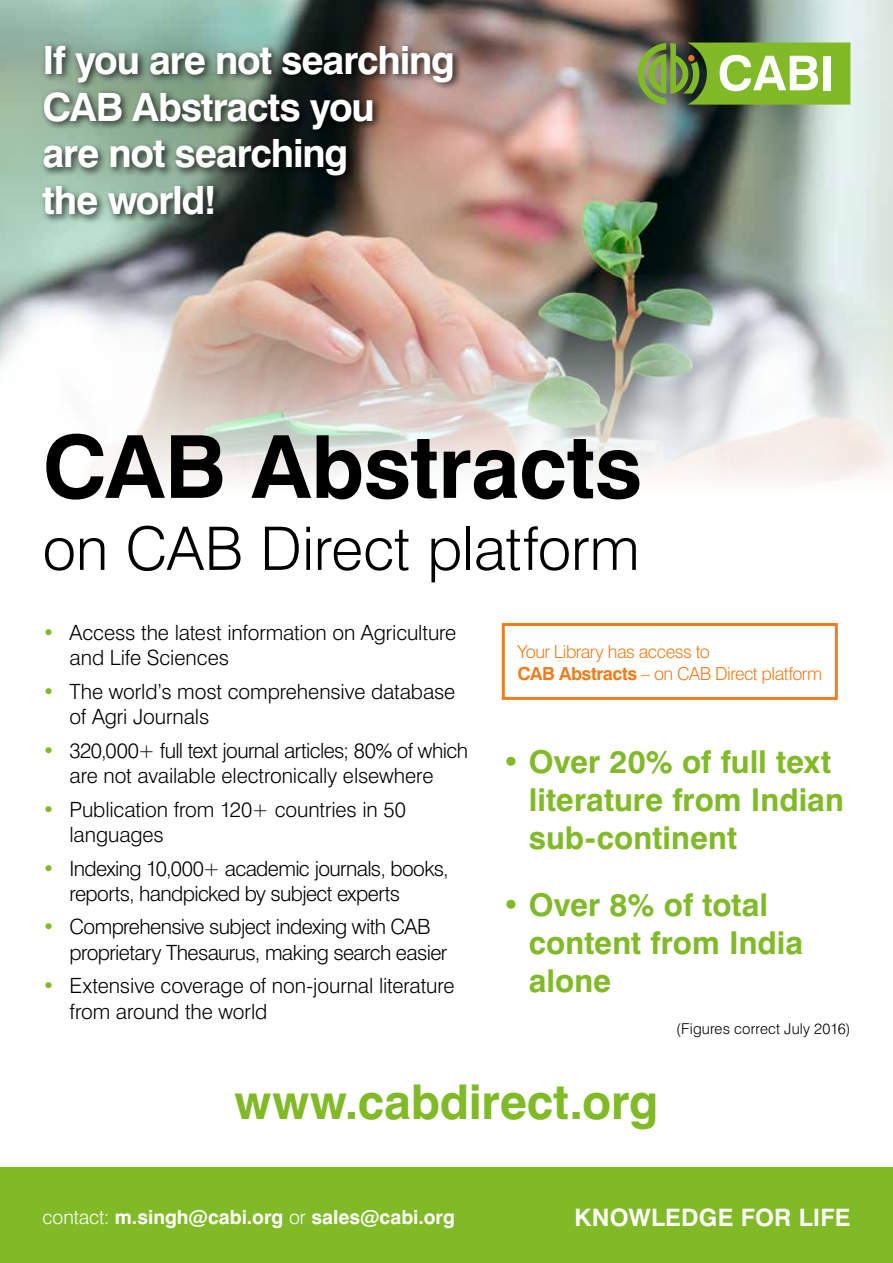
<style>
.page{position:relative;width:893px;height:1263px;background:#fff}
.page>*{position:absolute;margin:0;border:0;box-sizing:border-box;transform-origin:0 0}
.t1{font:700 87px "Swiss 721 BT";letter-spacing:-.005em;color:#000}
.t2{font:300 60px "Swiss 721 BT";letter-spacing:-.005em;color:#000}
.t3{font:700 48px "Swiss 721 BT";letter-spacing:-.005em;color:#80ba27}
.t4{font:700 39px/46.8px "Swiss 721 BT";letter-spacing:-.03em;color:#fff}
.t5{font:700 31.5px/37.8px "Swiss 721 BT";color:#80ba27}
.t6{font:700 24px "Swiss 721 BT";letter-spacing:.01em;color:#fff}
.t7{font:300 21px/25.2px "Swiss 721 BT";letter-spacing:-.01em;color:#000}
.t8{font:300 21px/25.2px "Swiss 721 BT";letter-spacing:-.03em;color:#000}
.t9{font:700 19.5px "Swiss 721 BT";color:#fff}
.t10{font:300 18px/21.6px "Swiss 721 BT";letter-spacing:-.03em;color:#ef7d1b}
.t11{font:300 15px "Swiss 721 BT";letter-spacing:.01em;color:#000}
.s1{color:#80ba27}
.s2{font-weight:700}
.s3{font-weight:300}
</style>
<div class="page">
<img style="left:0;top:0;width:893px;height:272px">
<div style="left:0;top:1167px;width:893px;height:96px;background:#80ba27"></div>
<img style="left:0;top:272px;width:893px;height:210px">
<svg style="left:638px;top:43px;width:212px;height:62px"></svg>
<div style="left:824px;top:56px;width:7px;height:34px;background:#fff"></div>
<div style="left:39px;top:42px;width:424px;height:183px;background:#000;opacity:.75"></div>
<div style="left:502px;top:623px;width:336px;height:77px;border:3px solid #ef7d1b"></div>
<h3 class="t4" style="left:43px;top:36px;width:414px">If you are not searching<br>CAB Abstracts you<br>are not searching<br>the world!</h3>
<h1 class="t1" style="left:43px;top:414px;width:601px">CAB Abstracts</h1>
<h2 class="t2" style="left:43px;top:512px;width:599px">on CAB Direct platform</h2>
<p class="t7" style="left:70px;top:620px;width:388px;text-indent:-27px"><span class="s1">•</span> Access the latest information on Agriculture and Life Sciences</p>
<p class="t7" style="left:70px;top:678px;width:387px;text-indent:-27px"><span class="s1">•</span> The world’s most comprehensive database of Agri Journals</p>
<p class="t7" style="left:43px;top:737px;width:427px;text-align:center"><span class="s1">•</span> 320,000+ full text journal articles; 80% of which are not available electronically elsewhere</p>
<p class="t7" style="left:70px;top:796px;width:338px;text-indent:-27px"><span class="s1">•</span> Publication from 120+ countries in 50 languages</p>
<p class="t8" style="left:70px;top:855px;width:381px;text-indent:-27px"><span class="s1">•</span> Indexing 10,000+ academic journals, books, reports, handpicked by subject experts</p>
<p class="t8" style="left:70px;top:914px;width:379px;text-indent:-27px"><span class="s1">•</span> Comprehensive subject indexing with CAB proprietary Thesaurus, making search easier</p>
<p class="t7" style="left:70px;top:973px;width:387px;text-indent:-27px"><span class="s1">•</span> Extensive coverage of non-journal literature from around the world</p>
<p class="t10" style="left:517px;top:640px;width:306px">Your Library has access to<br><span class="s2">CAB Abstracts</span> – on CAB Direct platform</p>
<h3 class="t5" style="left:529px;top:742px;width:317px;text-indent:-27px">• Over 20% of full text literature from Indian sub-continent</h3>
<h3 class="t5" style="left:529px;top:886px;width:276px;text-indent:-27px">• Over 8% of total content from India alone</h3>
<p class="t11" style="left:676px;top:1019px;width:176px">(Figures correct July 2016)</p>
<h3 class="t3" style="left:234px;top:1072px;width:425px">www.cabdirect.org</h3>
<p class="t9" style="left:43px;top:1205px;width:414px"><span class="s3">contact:</span> m.singh@cabi.org <span class="s3">or</span> sales@cabi.org</p>
<p class="t6" style="left:574px;top:1203px;width:278px">KNOWLEDGE FOR LIFE</p>
</div>
